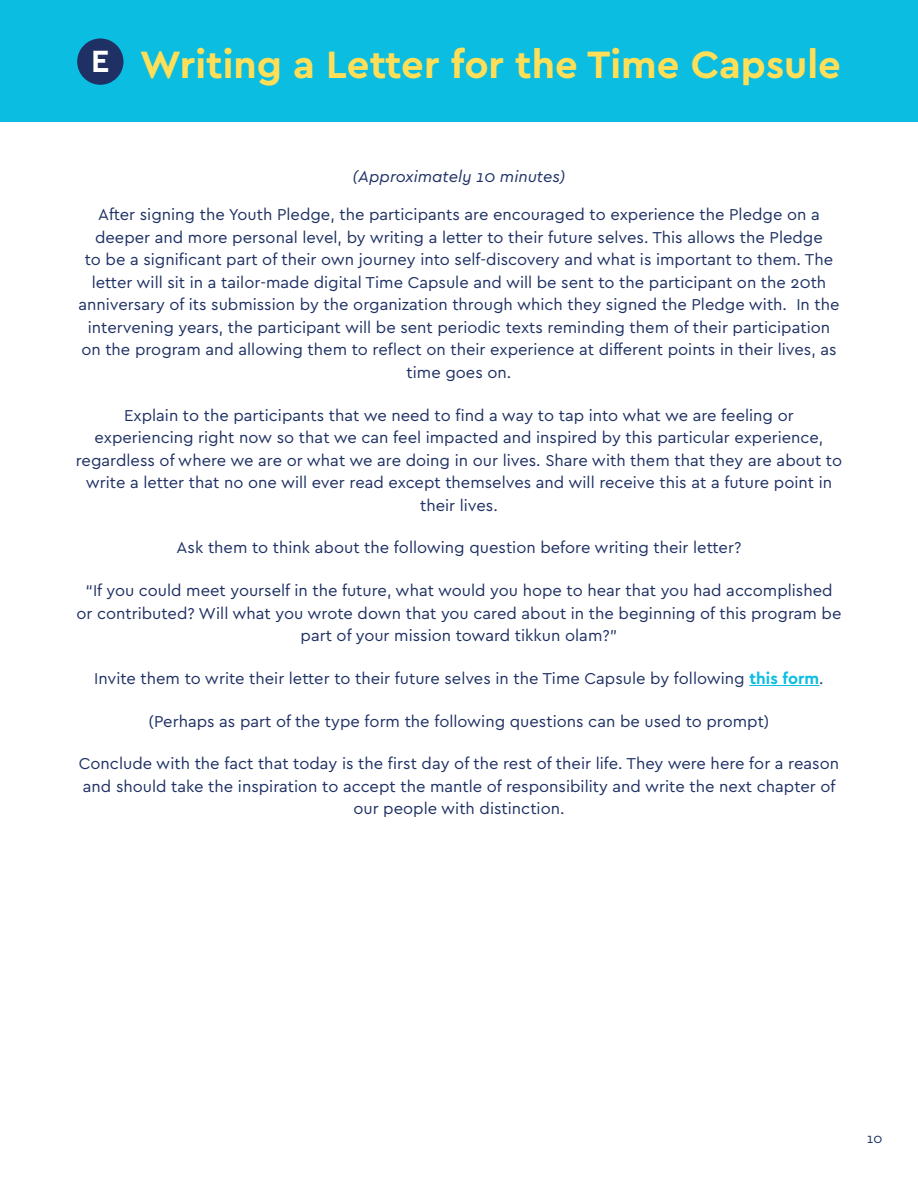
<style>
.page{position:relative;width:918px;height:1188px;background:#fff}
.page>*{position:absolute;margin:0;border:0;box-sizing:border-box;transform-origin:0 0}
.t1{font:700 39.9px "Cera PRO";color:#ffde58}
.t2{font:16.5px/22.5px "Cera PRO";color:#1f3164;text-align:center}
.t3{font:italic 16.5px "Cera PRO";color:#1f3164}
.t4{font:13.5px "Cera PRO";color:#1f3164}
.s1{font-weight:700;color:#0bbde1}
</style>
<div class="page">
<div style="left:0;top:0;width:918px;height:122px;background:#0bbde1"></div>
<hr style="left:749px;top:685px;width:70px;height:1px;background:#0bbde1">
<div style="left:77px;top:38px;width:47px;height:47px;background:#1f3164;border-radius:50%"></div>
<h1 class="t1" style="left:91px;top:38px;width:751px"><sup>E</sup> Writing a Letter for the Time Capsule</h1>
<p class="t3" style="left:353px;top:165px;width:214px">(Approximately 10 minutes)</p>
<p class="t2" style="left:78px;top:203px;width:763px">After signing the Youth Pledge, the participants are encouraged to experience the Pledge on a deeper and more personal level, by writing a letter to their future selves. This allows the Pledge<br>to be a significant part of their own journey into self-discovery and what is important to them. The letter will sit in a tailor-made digital Time Capsule and will be sent to the participant on the 20th anniversary of its submission by the organization through which they signed the Pledge with. In the intervening years, the participant will be sent periodic texts reminding them of their participation on the program and allowing them to reflect on their experience at different points in their lives, as time goes on.</p>
<p class="t2" style="left:76px;top:403px;width:768px">Explain to the participants that we need to find a way to tap into what we are feeling or experiencing right now so that we can feel impacted and inspired by this particular experience, regardless of where we are or what we are doing in our lives. Share with them that they are about to write a letter that no one will ever read except themselves and will receive this at a future point in their lives.</p>
<p class="t2" style="left:177px;top:536px;width:566px">Ask them to think about the following question before writing their letter?</p>
<p class="t2" style="left:77px;top:579px;width:766px">“If you could meet yourself in the future, what would you hope to hear that you had accomplished or contributed? Will what you wrote down that you cared about in the beginning of this program be part of your mission toward tikkun olam?”</p>
<p class="t2" style="left:94px;top:666px;width:731px">Invite them to write their letter to their future selves in the Time Capsule by following <span class="s1">this form</span>.</p>
<p class="t2" style="left:149px;top:709px;width:622px">(Perhaps as part of the type form the following questions can be used to prompt)</p>
<p class="t2" style="left:79px;top:752px;width:762px">Conclude with the fact that today is the first day of the rest of their life. They were here for a reason and should take the inspiration to accept the mantle of responsibility and write the next chapter of our people with distinction.</p>
<p class="t4" style="left:867px;top:1129px;width:17px">10</p>
</div>
